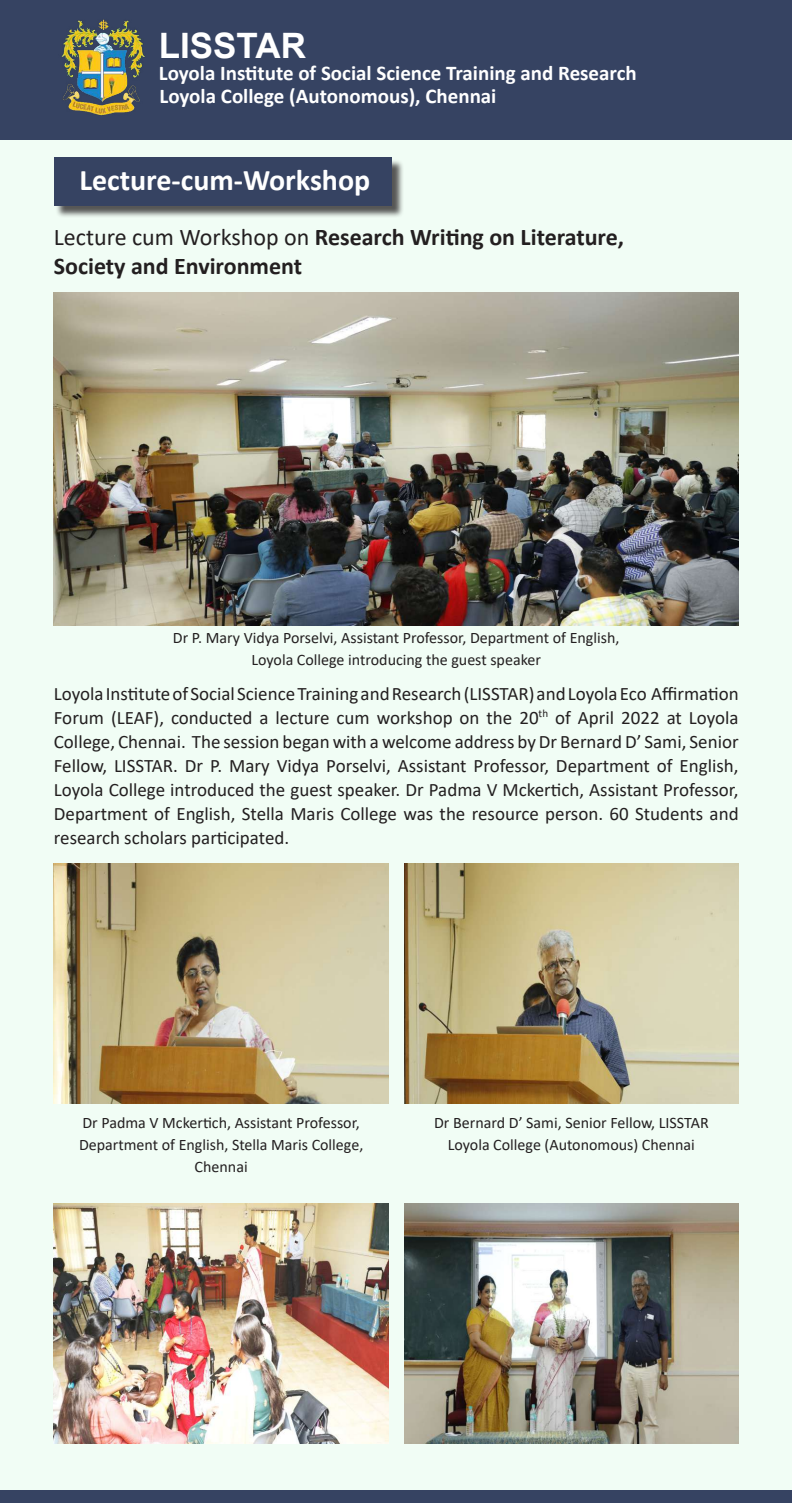
<style>
.page{position:relative;width:792px;height:1503px;background:#fff}
.page>*{position:absolute;margin:0;border:0;box-sizing:border-box;transform-origin:0 0}
.t1{font:700 35px "Arial";color:#fff}
.t2{font:700 30px "Calibri";color:#fff}
.t3{font:700 24px/29px "Calibri";color:#231f20}
.t4{font:700 21px/23.1px "Calibri";color:#fff}
.t5{font:19px/24px "Calibri";color:#231f20;text-align:justify}
.t6{font:16px/22px "Calibri";color:#231f20;text-align:center}
.s1{font-weight:400}
</style>
<div class="page">
<div style="left:0;top:0;width:792px;height:1502px;background:#f1fdf5"></div>
<div style="left:1px;top:1490px;width:791px;height:12px;background:#364362"></div>
<div style="left:56px;top:159px;width:348px;height:59px;background:#231f20;opacity:.75"></div>
<div style="left:54px;top:158px;width:338px;height:48px;background:#364362"></div>
<div style="left:0;top:0;width:792px;height:139px;background:#364362"></div>
<img style="left:61px;top:19px;width:84px;height:97px">
<img style="left:54px;top:292px;width:684px;height:333px">
<img style="left:54px;top:863px;width:334px;height:240px">
<img style="left:404px;top:863px;width:335px;height:240px">
<img style="left:54px;top:1203px;width:334px;height:240px">
<img style="left:404px;top:1203px;width:335px;height:240px">
<h1 class="t1" style="left:159px;top:21px;width:149px">LISSTAR</h1>
<p class="t4" style="left:159px;top:61px;width:479px">Loyola Institute of Social Science Training and Research<br>Loyola College (Autonomous), Chennai</p>
<h2 class="t2" style="left:79px;top:159px;width:292px">Lecture-cum-Workshop</h2>
<p class="t3" style="left:54px;top:222px;width:572px"><span class="s1">Lecture cum Workshop on</span> Research Writing on Literature,<br>Society and Environment</p>
<p class="t6" style="left:173px;top:626px;width:448px">Dr P. Mary Vidya Porselvi, Assistant Professor, Department of English,<br>Loyola College introducing the guest speaker</p>
<p class="t5" style="left:54px;top:681px;width:686px">Loyola Institute of Social Science Training and Research (LISSTAR) and Loyola Eco Affirmation Forum (LEAF), conducted a lecture cum workshop on the 20<sup>th</sup> of April 2022 at Loyola College, Chennai. The session began with a welcome address by Dr Bernard D’ Sami, Senior Fellow, LISSTAR. Dr P. Mary Vidya Porselvi, Assistant Professor, Department of English, Loyola College introduced the guest speaker. Dr Padma V Mckertich, Assistant Professor, Department of English, Stella Maris College was the resource person. 60 Students and research scholars participated.</p>
<p class="t6" style="left:79px;top:1111px;width:286px">Dr Padma V Mckertich, Assistant Professor,<br>Department of English, Stella Maris College,<br>Chennai</p>
<p class="t6" style="left:434px;top:1111px;width:276px">Dr Bernard D’ Sami, Senior Fellow, LISSTAR<br>Loyola College (Autonomous) Chennai</p>
</div>
